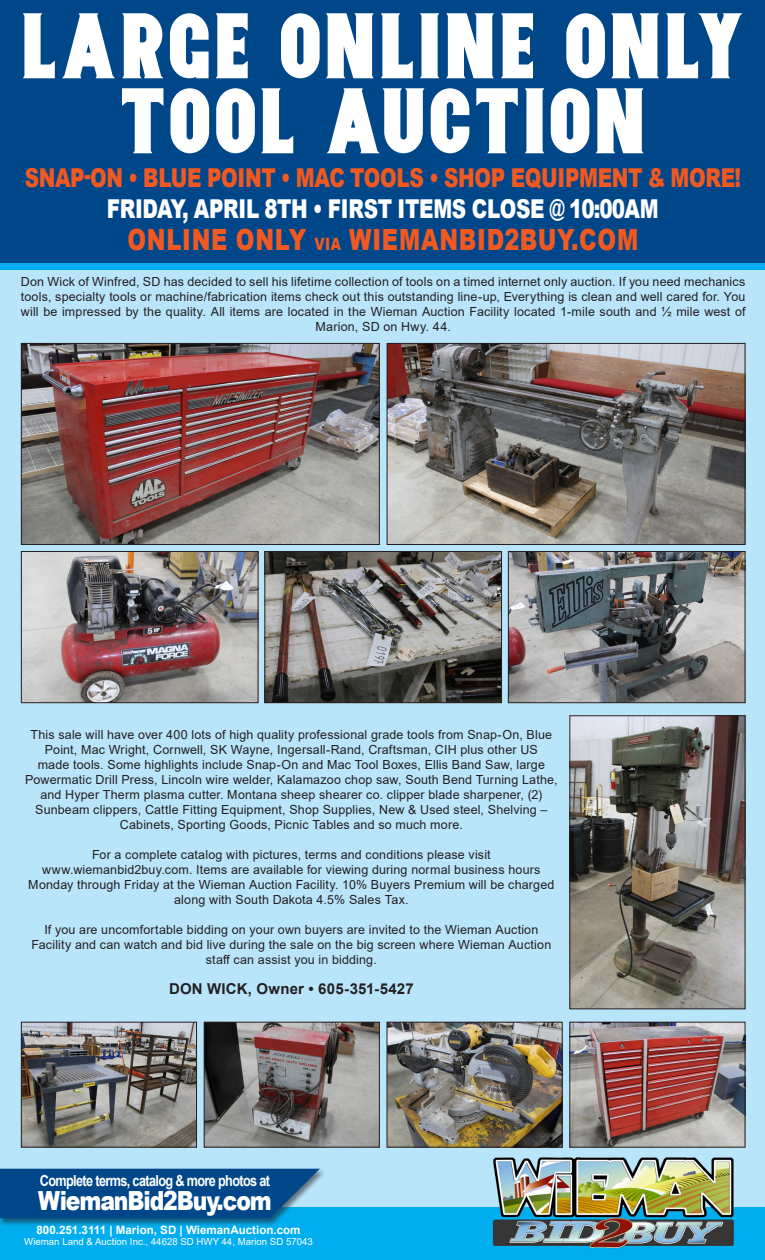
<style>
.page{position:relative;width:765px;height:1260px;background:#fff}
.page>*{position:absolute;margin:0;border:0;box-sizing:border-box;transform-origin:0 0}
.t1{font:92.5px/75px "Nurjan";letter-spacing:.035em;color:#fff;text-align:center;scale:.9 1}
.t2{font:900 29.25px "Arial";letter-spacing:.035em;color:#f15921;scale:.77 1}
.t3{font:900 26.38px "Arial";letter-spacing:-.05em;color:#fff;scale:.83 1}
.t4{font:900 26px "Arial";letter-spacing:-.015em;color:#f15921;scale:.77 1}
.t5{font:900 26px "Arial";letter-spacing:-.015em;color:#fff;scale:.77 1}
.t6{font:700 15.25px "Arial";letter-spacing:-.05em;color:#fff;scale:.83 1}
.t7{font:700 15px "Arial";letter-spacing:.01em;color:#231f20}
.t8{font:12.5px/15px "Arial";letter-spacing:.015em;color:#231f20;text-align:center}
.t9{font:700 11.62px "Arial";color:#fff}
.t10{font:9.62px "Arial";color:#fff}
.s1{font-size:17px}
</style>
<div class="page">
<div style="left:0;top:0;width:765px;height:1259px;background:#b9e5fa"></div>
<div style="left:1px;top:255px;width:764px;height:15px;background:#00aeef"></div>
<div style="left:1px;top:0;width:764px;height:262px;background:#00478a"></div>
<div style="left:0;top:1208px;width:765px;height:52px;background:#00aeef"></div>
<div style="left:0;top:1168px;width:326px;height:59px;background:#231f20;opacity:.58"></div>
<svg style="left:0;top:1169px;width:320px;height:49px"></svg>
<img style="left:23px;top:345px;width:355px;height:198px">
<div style="left:21px;top:343px;width:359px;height:202px;border:1px solid #231f20"></div>
<img style="left:389px;top:345px;width:355px;height:198px">
<div style="left:387px;top:343px;width:359px;height:202px;border:1px solid #231f20"></div>
<img style="left:23px;top:553px;width:234px;height:148px">
<div style="left:21px;top:551px;width:238px;height:152px;border:1px solid #231f20"></div>
<img style="left:23px;top:1024px;width:172px;height:122px">
<div style="left:21px;top:1022px;width:176px;height:126px;border:1px solid #231f20"></div>
<img style="left:571px;top:717px;width:173px;height:290px">
<div style="left:569px;top:715px;width:177px;height:294px;border:1px solid #231f20"></div>
<img style="left:206px;top:1024px;width:172px;height:122px">
<div style="left:204px;top:1022px;width:176px;height:126px;border:1px solid #231f20"></div>
<img style="left:389px;top:1024px;width:172px;height:122px">
<div style="left:387px;top:1022px;width:176px;height:126px;border:1px solid #231f20"></div>
<img style="left:571px;top:1024px;width:173px;height:122px">
<div style="left:569px;top:1022px;width:177px;height:126px;border:1px solid #231f20"></div>
<img style="left:266px;top:553px;width:234px;height:148px">
<div style="left:264px;top:551px;width:238px;height:152px;border:1px solid #231f20"></div>
<img style="left:510px;top:553px;width:234px;height:148px">
<div style="left:508px;top:551px;width:238px;height:152px;border:1px solid #231f20"></div>
<img style="left:486px;top:1147px;width:256px;height:102px">
<p class="t1" style="left:23px;top:8px;width:806px">LARGE ONLINE ONLY<br>TOOL AUCTION</p>
<p class="t4" style="left:25px;top:159px;width:932px">SNAP-ON • BLUE POINT • MAC TOOLS • SHOP EQUIPMENT &amp; MORE!</p>
<p class="t5" style="left:107px;top:190px;width:718px">FRIDAY, APRIL 8TH • FIRST ITEMS CLOSE @ 10:00AM</p>
<p class="t2" style="left:127px;top:219px;width:665px">ONLINE ONLY <span class="s1">VIA</span> WIEMANBID2BUY.COM</p>
<p class="t8" style="left:21px;top:274px;width:726px">Don Wick of Winfred, SD has decided to sell his lifetime collection of tools on a timed internet only auction. If you need mechanics tools, specialty tools or machine/fabrication items check out this outstanding line-up, Everything is clean and well cared for. You will be impressed by the quality. All items are located in the Wieman Auction Facility located 1-mile south and ½ mile west of Marion, SD on Hwy. 44.</p>
<p class="t8" style="left:25px;top:727px;width:534px">This sale will have over 400 lots of high quality professional grade tools from Snap-On, Blue Point, Mac Wright, Cornwell, SK Wayne, Ingersall-Rand, Craftsman, CIH plus other US<br>made tools. Some highlights include Snap-On and Mac Tool Boxes, Ellis Band Saw, large Powermatic Drill Press, Lincoln wire welder, Kalamazoo chop saw, South Bend Turning Lathe, and Hyper Therm plasma cutter. Montana sheep shearer co. clipper blade sharpener, (2)<br>Sunbeam clippers, Cattle Fitting Equipment, Shop Supplies, New &amp; Used steel, Shelving – Cabinets, Sporting Goods, Picnic Tables and so much more.</p>
<p class="t8" style="left:28px;top:847px;width:528px">For a complete catalog with pictures, terms and conditions please visit www.wiemanbid2buy.com. Items are available for viewing during normal business hours Monday through Friday at the Wieman Auction Facility. 10% Buyers Premium will be charged along with South Dakota 4.5% Sales Tax.</p>
<p class="t8" style="left:31px;top:922px;width:521px">If you are uncomfortable bidding on your own buyers are invited to the Wieman Auction<br>Facility and can watch and bid live during the sale on the big screen where Wieman Auction staff can assist you in bidding.</p>
<p class="t7" style="left:169px;top:979px;width:246px">DON WICK, Owner • 605-351-5427</p>
<p class="t6" style="left:40px;top:1170px;width:279px">Complete terms, catalog &amp; more photos at</p>
<p class="t3" style="left:38px;top:1182px;width:283px">WiemanBid2Buy.com</p>
<p class="t9" style="left:37px;top:1222px;width:266px">800.251.3111 | Marion, SD | WiemanAuction.com</p>
<p class="t10" style="left:24px;top:1235px;width:290px">Wieman Land &amp; Auction Inc., 44628 SD HWY 44, Marion SD 57043</p>
</div>
